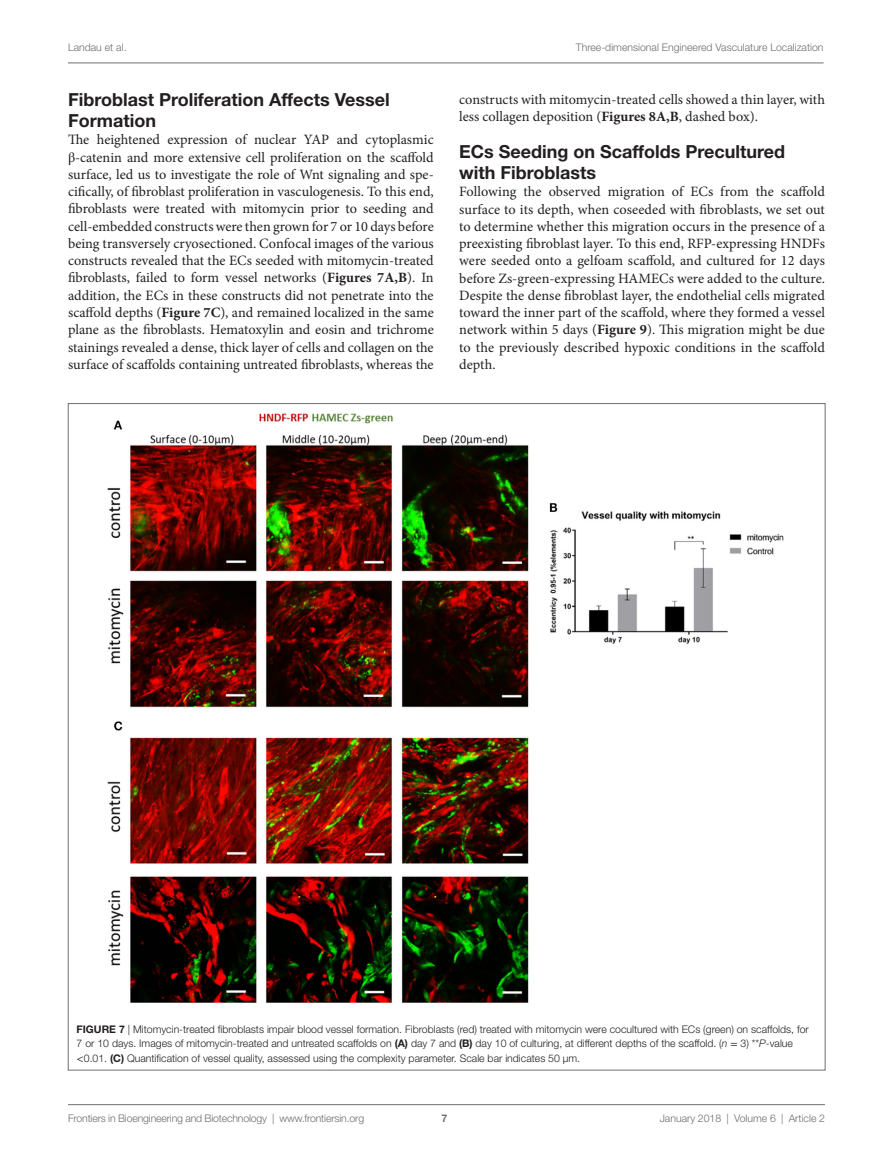
<style>
.page{position:relative;width:893px;height:1170px;background:#fff}
.page>*{position:absolute;margin:0;border:0;box-sizing:border-box;transform-origin:0 0}
.t1{font:700 18px/21px "Helvetica Neue LT Std";color:#231f20}
.t2{font:14.25px/17.2px "Minion Pro";color:#231f20;text-align:justify}
.t3{font:300 10.5px/14.2px "Helvetica Neue LT Std";color:#231f20}
.t4{font:300 10.5px "Helvetica Neue LT Std";color:#6c6d70}
.t5{font:700 10.5px "Helvetica Neue LT Std";color:#6c6d70}
.s1{font-family:"STIX General"}
.s2{font-weight:700}
.s3{font-style:italic}
.s4{font-family:"STIX General";font-weight:400}
</style>
<div class="page">
<img style="left:107px;top:413px;width:677px;height:590px">
<hr style="left:68px;top:1104px;width:757px;height:1px;background:#6c6d70">
<hr style="left:68px;top:63px;width:755px;height:1px;background:#6c6d70">
<p class="t4" style="left:68px;top:41px;width:60px">Landau et al.</p>
<p class="t4" style="left:576px;top:41px;width:249px">Three-dimensional Engineered Vasculature Localization</p>
<p class="t1" style="left:68px;top:89px;width:323px">Fibroblast Proliferation Affects Vessel<br>Formation</p>
<p class="t2" style="left:68px;top:131px;width:367px">The heightened expression of nuclear YAP and cytoplasmic <span class="s1">β</span>-catenin and more extensive cell proliferation on the scaffold surface, led us to investigate the role of Wnt signaling and spe&shy;cifically, of fibroblast proliferation in vasculogenesis. To this end, fibroblasts were treated with mitomycin prior to seeding and cell-embedded constructs were then grown for 7 or 10 days before being transversely cryosectioned. Confocal images of the various constructs revealed that the ECs seeded with mitomycin-treated fibroblasts, failed to form vessel networks (<span class="s2">Figures 7A,B</span>). In addition, the ECs in these constructs did not penetrate into the scaffold depths (<span class="s2">Figure 7C</span>), and remained localized in the same plane as the fibroblasts. Hematoxylin and eosin and trichrome stainings revealed a dense, thick layer of cells and collagen on the surface of scaffolds containing untreated fibroblasts, whereas the</p>
<p class="t2" style="left:459px;top:90px;width:367px">constructs with mitomycin-treated cells showed a thin layer, with less collagen deposition (<span class="s2">Figures 8A,B</span>, dashed box).</p>
<p class="t1" style="left:459px;top:141px;width:328px">ECs Seeding on Scaffolds Precultured with Fibroblasts</p>
<p class="t2" style="left:459px;top:183px;width:367px">Following the observed migration of ECs from the scaffold surface to its depth, when coseeded with fibroblasts, we set out to determine whether this migration occurs in the presence of a preexisting fibroblast layer. To this end, RFP-expressing HNDFs were seeded onto a gelfoam scaffold, and cultured for 12 days before Zs-green-expressing HAMECs were added to the culture.<br>Despite the dense fibroblast layer, the endothelial cells migrated toward the inner part of the scaffold, where they formed a vessel network within 5 days (<span class="s2">Figure 9</span>). This migration might be due to the previously described hypoxic conditions in the scaffold depth.</p>
<p class="t3" style="left:77px;top:1021px;width:734px"><span class="s2">Figure 7</span> | Mitomycin-treated fibroblasts impair blood vessel formation. Fibroblasts (red) treated with mitomycin were cocultured with ECs (green) on scaffolds, for<br>7 or 10 days. Images of mitomycin-treated and untreated scaffolds on <span class="s2">(A)</span> day 7 and <span class="s2">(B)</span> day 10 of culturing, at different depths of the scaffold. (<span class="s3">n</span> <span class="s4">=</span> 3) **<span class="s3">P</span>-value <span class="s4">&lt;</span>0.01. <span class="s2">(C)</span> Quantification of vessel quality, assessed using the complexity parameter. Scale bar indicates 50 µm.</p>
<p class="t4" style="left:68px;top:1111px;width:298px">Frontiers in Bioengineering and Biotechnology | www.frontiersin.org</p>
<p class="t4" style="left:660px;top:1111px;width:167px">January 2018 | Volume 6 | Article 2</p>
<p class="t5" style="left:441px;top:1111px;width:7px">7</p>
</div>
